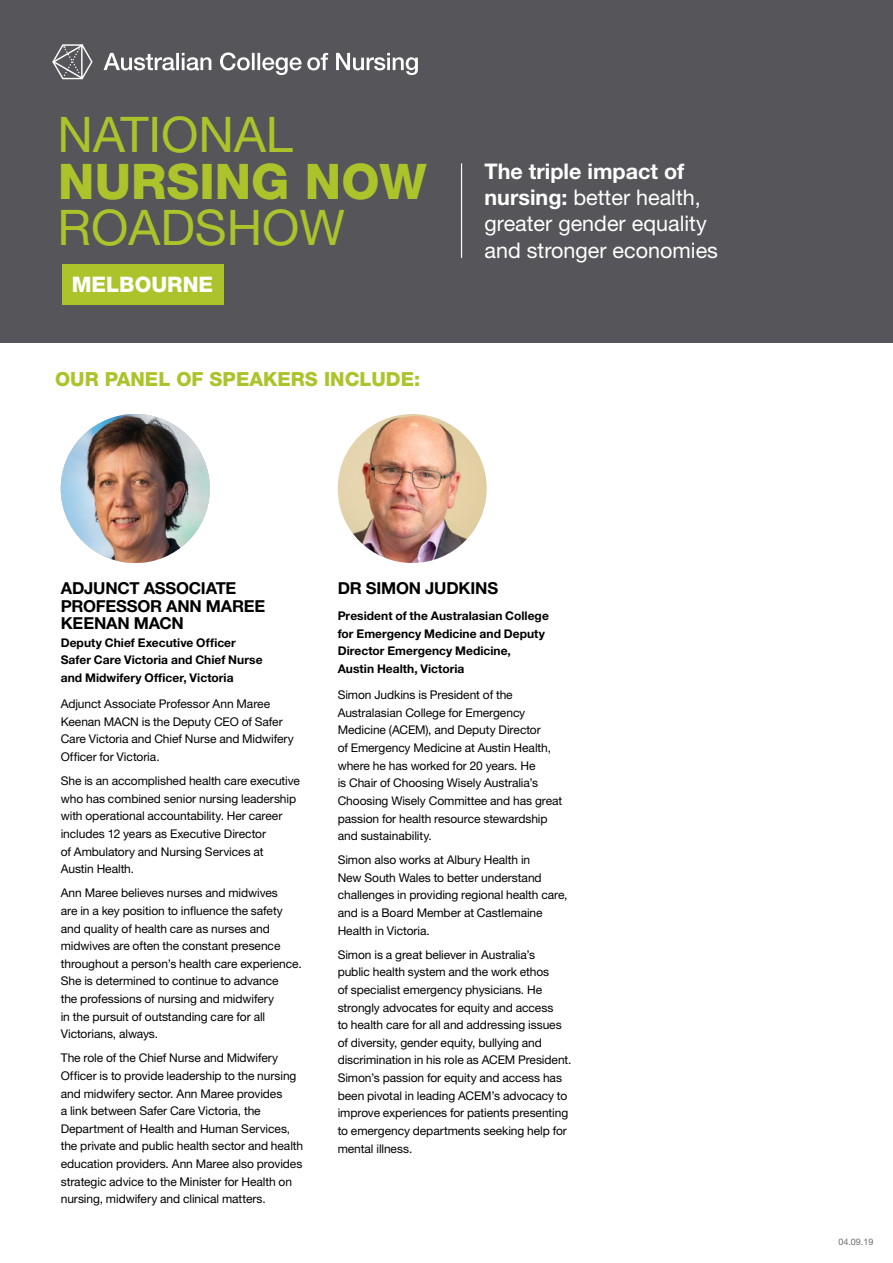
<style>
.page{position:relative;width:893px;height:1263px;background:#fff}
.page>*{position:absolute;margin:0;border:0;box-sizing:border-box;transform-origin:0 0}
.t1{font:49.2px "Helvetica Neue LT Std";color:#adc32b}
.t2{font:800 49.2px "Helvetica Neue LT Std";color:#adc32b}
.t3{font:21.6px/26.4px "Helvetica Neue LT Std";color:#fff}
.t4{font:800 21.45px "Helvetica Neue LT Std";color:#fff}
.t5{font:800 19.5px "Helvetica Neue LT Std";color:#adc32b}
.t6{font:700 16.5px/17.5px "Helvetica Neue LT Std";letter-spacing:-.015em;color:#000}
.t7{font:12px/17.7px "Helvetica Neue LT Std";letter-spacing:-.005em;color:#000}
.t8{font:700 12px/17.7px "Helvetica Neue LT Std";letter-spacing:.005em;color:#000}
.t9{font:9px "Helvetica Neue LT Std";color:#6d6e71}
.s1{font-weight:700}
</style>
<div class="page">
<img style="left:338px;top:414px;width:149px;height:149px;border-radius:74px">
<div style="left:0;top:0;width:893px;height:343px;background:#56565a"></div>
<svg style="left:52px;top:44px;width:41px;height:36px"></svg>
<svg style="left:104px;top:52px;width:314px;height:23px"></svg>
<hr style="left:461px;top:163px;width:1px;height:95px;background:#fff">
<div style="left:62px;top:264px;width:162px;height:40px;background:#adc32b"></div>
<img style="left:61px;top:414px;width:149px;height:149px;border-radius:74px">
<h1 class="t1" style="left:58px;top:105px;width:237px">NATIONAL</h1>
<h1 class="t2" style="left:58px;top:152px;width:370px">NURSING NOW</h1>
<h1 class="t1" style="left:57px;top:198px;width:289px">ROADSHOW</h1>
<h3 class="t4" style="left:72px;top:271px;width:143px">MELBOURNE</h3>
<h3 class="t5" style="left:55px;top:368px;width:367px">OUR PANEL OF SPEAKERS INCLUDE:</h3>
<h2 class="t3" style="left:484px;top:158px;width:235px"><span class="s1">The triple impact of nursing:</span> better health, greater gender equality and stronger economies</h2>
<h3 class="t6" style="left:61px;top:579px;width:206px">ADJUNCT ASSOCIATE<br>PROFESSOR ANN MAREE<br>KEENAN MACN</h3>
<p class="t8" style="left:61px;top:633px;width:203px">Deputy Chief Executive Officer<br>Safer Care Victoria and Chief Nurse and Midwifery Officer, Victoria</p>
<p class="t7" style="left:61px;top:695px;width:235px">Adjunct Associate Professor Ann Maree Keenan MACN is the Deputy CEO of Safer Care Victoria and Chief Nurse and Midwifery Officer for Victoria.</p>
<p class="t7" style="left:61px;top:772px;width:241px">She is an accomplished health care executive who has combined senior nursing leadership with operational accountability. Her career includes 12 years as Executive Director<br>of Ambulatory and Nursing Services at<br>Austin Health.</p>
<p class="t7" style="left:61px;top:884px;width:242px">Ann Maree believes nurses and midwives<br>are in a key position to influence the safety and quality of health care as nurses and midwives are often the constant presence throughout a person’s health care experience.<br>She is determined to continue to advance<br>the professions of nursing and midwifery<br>in the pursuit of outstanding care for all Victorians, always.</p>
<p class="t7" style="left:61px;top:1049px;width:244px">The role of the Chief Nurse and Midwifery Officer is to provide leadership to the nursing and midwifery sector. Ann Maree provides<br>a link between Safer Care Victoria, the Department of Health and Human Services, the private and public health sector and health education providers. Ann Maree also provides strategic advice to the Minister for Health on nursing, midwifery and clinical matters.</p>
<h3 class="t6" style="left:338px;top:579px;width:162px">DR SIMON JUDKINS</h3>
<p class="t8" style="left:338px;top:607px;width:213px">President of the Australasian College for Emergency Medicine and Deputy<br>Director Emergency Medicine,<br>Austin Health, Victoria</p>
<p class="t7" style="left:338px;top:686px;width:226px">Simon Judkins is President of the Australasian College for Emergency Medicine (ACEM), and Deputy Director<br>of Emergency Medicine at Austin Health, where he has worked for 20 years. He<br>is Chair of Choosing Wisely Australia’s Choosing Wisely Committee and has great passion for health resource stewardship and sustainability.</p>
<p class="t7" style="left:338px;top:851px;width:231px">Simon also works at Albury Health in<br>New South Wales to better understand challenges in providing regional health care, and is a Board Member at Castlemaine Health in Victoria.</p>
<p class="t7" style="left:338px;top:945px;width:235px">Simon is a great believer in Australia’s<br>public health system and the work ethos<br>of specialist emergency physicians. He strongly advocates for equity and access<br>to health care for all and addressing issues of diversity, gender equity, bullying and discrimination in his role as ACEM President.<br>Simon’s passion for equity and access has been pivotal in leading ACEM’s advocacy to improve experiences for patients presenting to emergency departments seeking help for mental illness.</p>
<p class="t9" style="left:838px;top:1236px;width:37px">04.09.19</p>
</div>
